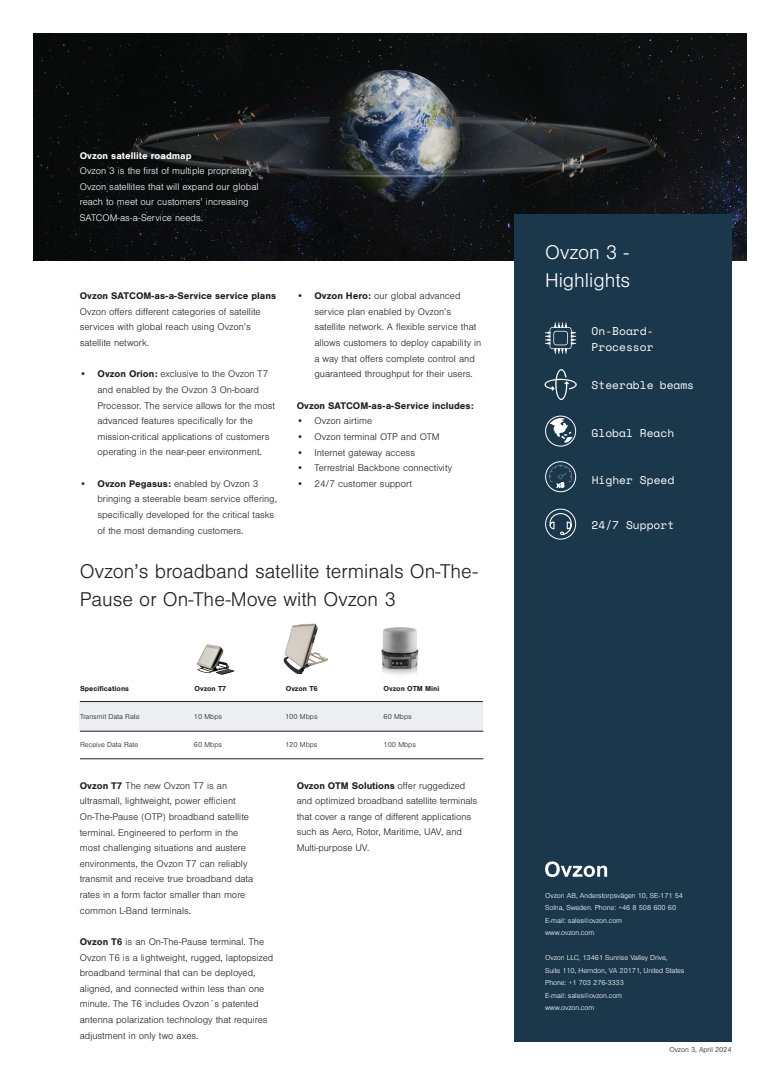
<style>
.page{position:relative;width:780px;height:1088px;background:#fff}
.page>*{position:absolute;margin:0;border:0;box-sizing:border-box;transform-origin:0 0}
.t1{font:300 20.62px "Nimbus San";color:#231f20}
.t2{font:300 20.62px "Nimbus San";color:#fff}
.t3{font:11.25px "Space Mono";color:#fff}
.t4{font:300 10px/15.6px "Nimbus San";color:#231f20}
.t5{font:300 10px/15.6px "Nimbus San";color:#fff}
.t6{font:700 10px "Nimbus San";color:#231f20}
.t7{font:700 10px "Nimbus San";color:#fff}
.t8{font:300 7.5px/12.5px "Nimbus San";letter-spacing:-.01em;color:#fff}
.t9{font:300 7.5px "Nimbus San";color:#231f20}
.t10{font:700 7.5px "Nimbus San";color:#231f20}
.s1{font-weight:700}
</style>
<div class="page">
<img style="left:33px;top:33px;width:713px;height:228px">
<div style="left:80px;top:701px;width:403px;height:30px;background:#eceef1"></div>
<hr style="left:80px;top:731px;width:403px;height:1px;background:#231f20">
<hr style="left:80px;top:758px;width:403px;height:1px;background:#231f20">
<hr style="left:80px;top:701px;width:403px;height:1px;background:#231f20">
<div style="left:514px;top:214px;width:217px;height:827px;background:#1a374b"></div>
<svg style="left:545px;top:861px;width:62px;height:16px"></svg>
<svg style="left:544px;top:369px;width:32px;height:31px"></svg>
<svg style="left:545px;top:323px;width:31px;height:31px"></svg>
<svg style="left:549px;top:417px;width:23px;height:26px"></svg>
<div style="left:545px;top:416px;width:31px;height:31px;border:1px solid #fff;border-radius:50%"></div>
<div style="left:545px;top:461px;width:31px;height:31px;border:1px solid #fff;border-radius:50%"></div>
<svg style="left:548px;top:464px;width:24px;height:24px"></svg>
<div style="left:545px;top:509px;width:31px;height:31px;border:1px solid #fff;border-radius:50%"></div>
<svg style="left:549px;top:512px;width:23px;height:24px"></svg>
<img style="left:283px;top:624px;width:45px;height:50px">
<img style="left:196px;top:644px;width:39px;height:31px">
<img style="left:381px;top:627px;width:38px;height:48px">
<p class="t7" style="left:80px;top:150px;width:113px">Ovzon satellite roadmap</p>
<p class="t5" style="left:80px;top:163px;width:180px">Ovzon 3 is the first of multiple proprietary Ovzon satellites that will expand our global reach to meet our customers’ increasing SATCOM-as-a-Service needs.</p>
<p class="t6" style="left:80px;top:290px;width:198px">Ovzon SATCOM-as-a-Service service plans</p>
<p class="t4" style="left:80px;top:304px;width:182px">Ovzon offers different categories of satellite</p>
<p class="t4" style="left:80px;top:320px;width:172px">services with global reach using Ovzon’s</p>
<p class="t4" style="left:80px;top:335px;width:71px">satellite network.</p>
<p class="t4" style="left:97px;top:366px;width:179px;text-indent:-18px"><span class="s1">• Ovzon Orion:</span> exclusive to the Ovzon T7 and enabled by the Ovzon 3 On-board Processor. The service allows for the most advanced features specifically for the mission-critical applications of customers operating in the near-peer environment.</p>
<p class="t4" style="left:97px;top:476px;width:181px;text-indent:-18px"><span class="s1">• Ovzon Pegasus:</span> enabled by Ovzon 3 bringing a steerable beam service offering, specifically developed for the critical tasks of the most demanding customers.</p>
<p class="t4" style="left:314px;top:288px;width:168px;text-indent:-18px"><span class="s1">• Ovzon Hero:</span> our global advanced service plan enabled by Ovzon’s satellite network. A flexible service that allows customers to deploy capability in a way that offers complete control and guaranteed throughput for their users.</p>
<p class="t6" style="left:297px;top:400px;width:178px">Ovzon SATCOM-as-a-Service includes:</p>
<p class="t4" style="left:297px;top:413px;width:77px">• Ovzon airtime</p>
<p class="t4" style="left:297px;top:429px;width:144px">• Ovzon terminal OTP and OTM</p>
<p class="t4" style="left:297px;top:445px;width:120px">• Internet gateway access</p>
<p class="t4" style="left:297px;top:460px;width:157px">• Terrestrial Backbone connectivity</p>
<p class="t4" style="left:297px;top:476px;width:117px">• 24/7 customer support</p>
<p class="t1" style="left:80px;top:561px;width:399px">Ovzon’s broadband satellite terminals On-The-</p>
<p class="t1" style="left:80px;top:589px;width:317px">Pause or On-The-Move with Ovzon 3</p>
<p class="t10" style="left:80px;top:684px;width:50px">Specifications</p>
<p class="t9" style="left:80px;top:712px;width:61px">Transmit Data Rate</p>
<p class="t9" style="left:80px;top:741px;width:60px">Receive Data Rate</p>
<p class="t10" style="left:194px;top:684px;width:34px">Ovzon T7</p>
<p class="t10" style="left:286px;top:684px;width:34px">Ovzon T6</p>
<p class="t10" style="left:383px;top:684px;width:57px">Ovzon OTM Mini</p>
<p class="t9" style="left:383px;top:712px;width:30px">60 Mbps</p>
<p class="t9" style="left:383px;top:741px;width:34px">100 Mbps</p>
<p class="t9" style="left:194px;top:713px;width:30px">10 Mbps</p>
<p class="t9" style="left:285px;top:713px;width:34px">100 Mbps</p>
<p class="t9" style="left:194px;top:741px;width:30px">60 Mbps</p>
<p class="t9" style="left:285px;top:741px;width:34px">120 Mbps</p>
<p class="t4" style="left:80px;top:778px;width:175px"><span class="s1">Ovzon T7</span> The new Ovzon T7 is an ultrasmall, lightweight, power efficient On-The-Pause (OTP) broadband satellite terminal. Engineered to perform in the most challenging situations and austere environments, the Ovzon T7 can reliably transmit and receive true broadband data rates in a form factor smaller than more common L-Band terminals.</p>
<p class="t4" style="left:80px;top:934px;width:195px"><span class="s1">Ovzon T6</span> is an On-The-Pause terminal. The Ovzon T6 is a lightweight, rugged, laptopsized broadband terminal that can be deployed, aligned, and connected within less than one minute. The T6 includes Ovzon´s patented antenna polarization technology that requires adjustment in only two axes.</p>
<p class="t4" style="left:297px;top:778px;width:182px"><span class="s1">Ovzon OTM Solutions</span> offer ruggedized and optimized broadband satellite terminals that cover a range of different applications such as Aero, Rotor, Maritime, UAV, and Multi-purpose UV.</p>
<p class="t2" style="left:545px;top:241px;width:85px">Ovzon 3 -</p>
<p class="t2" style="left:545px;top:269px;width:87px">Highlights</p>
<p class="t3" style="left:591px;top:323px;width:63px">On-Board-</p>
<p class="t3" style="left:591px;top:339px;width:63px">Processor</p>
<p class="t3" style="left:591px;top:377px;width:104px">Steerable beams</p>
<p class="t3" style="left:591px;top:424px;width:84px">Global Reach</p>
<p class="t3" style="left:591px;top:472px;width:84px">Higher Speed</p>
<p class="t3" style="left:591px;top:517px;width:84px">24/7 Support</p>
<p class="t8" style="left:545px;top:889px;width:139px">Ovzon AB, Anderstorpsvägen 10, SE-171 54<br>Solna, Sweden. Phone: +46 8 508 600 60<br>E-mail: sales@ovzon.com<br>www.ovzon.com</p>
<p class="t8" style="left:545px;top:951px;width:124px">Ovzon LLC, 13461 Sunrise Valley Drive,</p>
<p class="t8" style="left:545px;top:964px;width:141px">Suite 110, Herndon, VA 20171, United States</p>
<p class="t8" style="left:545px;top:976px;width:80px">Phone: +1 703 276-3333</p>
<p class="t8" style="left:545px;top:989px;width:79px">E-mail: sales@ovzon.com</p>
<p class="t8" style="left:545px;top:1001px;width:51px">www.ovzon.com</p>
<p class="t9" style="left:669px;top:1045px;width:64px">Ovzon 3, April 2024</p>
</div>
